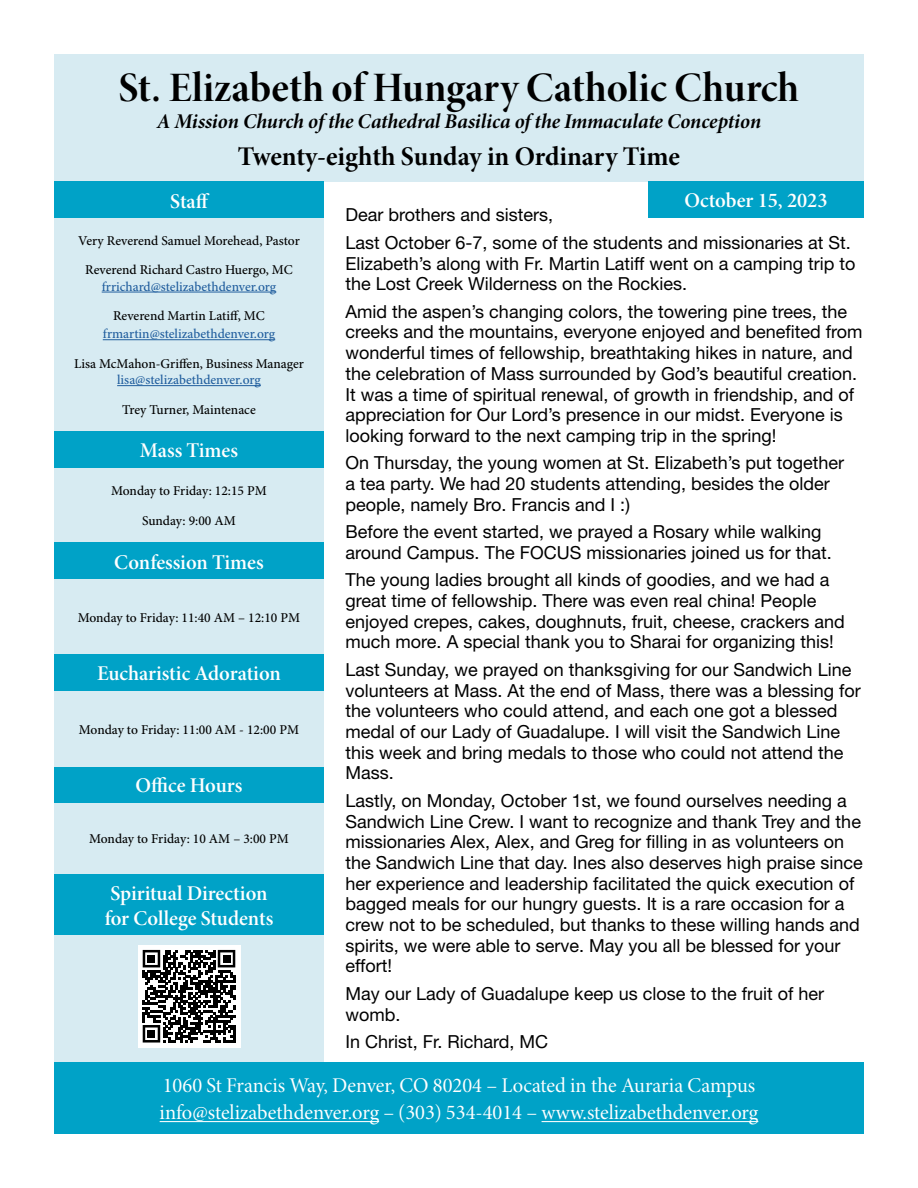
<style>
.page{position:relative;width:918px;height:1188px;background:#fff}
.page>*{position:absolute;margin:0;border:0;box-sizing:border-box;transform-origin:0 0}
.t1{font:42px "Minion Pro Bold Disp";color:#000}
.t2{font:27px "Minion Pro Bold Subh";color:#000}
.t3{font:21px/27px "Minion Pro Subh";color:#fff}
.t4{font:21px/25.2px "Minion Pro Semibold Subh";color:#fff}
.t5{font:21px "Minion Pro Bold It Subh";letter-spacing:-.005em;color:#000}
.t6{font:18px/20.7px "Helvetica Neue LT Std";color:#000}
.t7{font:500 13.5px/29.7px "Minion Pro";color:#000;text-align:center}
.t8{font:500 13.5px "Minion Pro";color:#215e9e}
</style>
<div class="page">
<div style="left:54px;top:218px;width:270px;height:213px;background:#d7ebf2"></div>
<hr style="left:102px;top:292px;width:174px;height:1px;background:#215e9e">
<hr style="left:103px;top:339px;width:172px;height:1px;background:#215e9e">
<hr style="left:117px;top:385px;width:144px;height:1px;background:#215e9e">
<div style="left:54px;top:467px;width:270px;height:76px;background:#d7ebf2"></div>
<div style="left:54px;top:579px;width:270px;height:76px;background:#d7ebf2"></div>
<div style="left:54px;top:803px;width:270px;height:71px;background:#d7ebf2"></div>
<div style="left:54px;top:54px;width:810px;height:128px;background:#d7ebf2"></div>
<div style="left:648px;top:181px;width:216px;height:37px;background:#00a2c7"></div>
<div style="left:54px;top:935px;width:270px;height:128px;background:#d7ebf2"></div>
<div style="left:54px;top:1063px;width:810px;height:71px;background:#00a2c7"></div>
<hr style="left:160px;top:1121px;width:219px;height:1px;background:#fff">
<hr style="left:542px;top:1121px;width:216px;height:1px;background:#fff">
<div style="left:54px;top:431px;width:270px;height:36px;background:#00a2c7"></div>
<div style="left:54px;top:182px;width:270px;height:36px;background:#00a2c7"></div>
<div style="left:54px;top:543px;width:270px;height:36px;background:#00a2c7"></div>
<div style="left:54px;top:767px;width:270px;height:36px;background:#00a2c7"></div>
<div style="left:54px;top:874px;width:270px;height:61px;background:#00a2c7"></div>
<div style="left:54px;top:691px;width:270px;height:76px;background:#d7ebf2"></div>
<div style="left:54px;top:655px;width:270px;height:36px;background:#00a2c7"></div>
<div style="left:138px;top:945px;width:102px;height:103px;background:#fff"></div>
<svg style="left:143px;top:950px;width:92px;height:93px"></svg>
<div style="left:148px;top:955px;width:7px;height:7px;background:#000"></div>
<div style="left:223px;top:955px;width:7px;height:7px;background:#000"></div>
<div style="left:148px;top:1030px;width:7px;height:8px;background:#000"></div>
<h1 class="t1" style="left:119px;top:62px;width:682px">St. Elizabeth of Hungary Catholic Church</h1>
<p class="t5" style="left:157px;top:109px;width:606px">A Mission Church of the Cathedral Basilica of the Immaculate Conception</p>
<h2 class="t2" style="left:238px;top:141px;width:444px">Twenty-eighth Sunday in Ordinary Time</h2>
<p class="t4" style="left:684px;top:189px;width:145px">October 15, 2023</p>
<p class="t4" style="left:170px;top:189px;width:41px">Staff</p>
<p class="t6" style="left:346px;top:201px;width:507px;line-height:27.5px">Dear brothers and sisters,<br>Last October 6-7, some of the students and missionaries at St.</p>
<p class="t6" style="left:346px;top:253px;width:512px">Elizabeth’s along with Fr. Martin Latiff went on a camping trip to the Lost Creek Wilderness on the Rockies.</p>
<p class="t6" style="left:346px;top:301px;width:518px">Amid the aspen’s changing colors, the towering pine trees, the creeks and the mountains, everyone enjoyed and benefited from wonderful times of fellowship, breathtaking hikes in nature, and the celebration of Mass surrounded by God’s beautiful creation.<br>It was a time of spiritual renewal, of growth in friendship, and of appreciation for Our Lord’s presence in our midst. Everyone is looking forward to the next camping trip in the spring!</p>
<p class="t6" style="left:346px;top:452px;width:500px">On Thursday, the young women at St. Elizabeth’s put together a tea party. We had 20 students attending, besides the older people, namely Bro. Francis and I :)</p>
<p class="t6" style="left:346px;top:521px;width:488px">Before the event started, we prayed a Rosary while walking around Campus. The FOCUS missionaries joined us for that.</p>
<p class="t6" style="left:346px;top:569px;width:501px">The young ladies brought all kinds of goodies, and we had a great time of fellowship. There was even real china! People enjoyed crepes, cakes, doughnuts, fruit, cheese, crackers and much more. A special thank you to Sharai for organizing this!</p>
<p class="t6" style="left:346px;top:659px;width:517px">Last Sunday, we prayed on thanksgiving for our Sandwich Line volunteers at Mass. At the end of Mass, there was a blessing for the volunteers who could attend, and each one got a blessed medal of our Lady of Guadalupe. I will visit the Sandwich Line this week and bring medals to those who could not attend the Mass.</p>
<p class="t6" style="left:346px;top:790px;width:519px">Lastly, on Monday, October 1st, we found ourselves needing a Sandwich Line Crew. I want to recognize and thank Trey and the missionaries Alex, Alex, and Greg for filling in as volunteers on the Sandwich Line that day. Ines also deserves high praise since her experience and leadership facilitated the quick execution of bagged meals for our hungry guests. It is a rare occasion for a crew not to be scheduled, but thanks to these willing hands and spirits, we were able to serve. May you all be blessed for your effort!</p>
<p class="t6" style="left:346px;top:983px;width:480px">May our Lady of Guadalupe keep us close to the fruit of her womb.</p>
<p class="t6" style="left:346px;top:1031px;width:204px">In Christ, Fr. Richard, MC</p>
<p class="t7" style="left:78px;top:226px;width:223px">Very Reverend Samuel Morehead, Pastor<br>Reverend Richard Castro Huergo, MC</p>
<p class="t8" style="left:102px;top:278px;width:176px">frrichard@stelizabethdenver.org</p>
<p class="t7" style="left:113px;top:302px;width:153px">Reverend Martin Latiff, MC</p>
<p class="t8" style="left:103px;top:326px;width:174px">frmartin@stelizabethdenver.org</p>
<p class="t7" style="left:74px;top:349px;width:231px">Lisa McMahon-Griffen, Business Manager</p>
<p class="t8" style="left:117px;top:372px;width:145px">lisa@stelizabethdenver.org</p>
<p class="t7" style="left:122px;top:395px;width:135px">Trey Turner, Maintenace</p>
<p class="t4" style="left:140px;top:438px;width:100px">Mass Times</p>
<p class="t7" style="left:111px;top:476px;width:157px">Monday to Friday: 12:15 PM<br>Sunday: 9:00 AM</p>
<p class="t4" style="left:114px;top:550px;width:151px">Confession Times</p>
<p class="t7" style="left:78px;top:603px;width:224px">Monday to Friday: 11:40 AM – 12:10 PM</p>
<p class="t4" style="left:97px;top:662px;width:185px">Eucharistic Adoration</p>
<p class="t7" style="left:79px;top:715px;width:222px">Monday to Friday: 11:00 AM - 12:00 PM</p>
<p class="t4" style="left:136px;top:774px;width:108px">Office Hours</p>
<p class="t7" style="left:89px;top:825px;width:201px">Monday to Friday: 10 AM – 3:00 PM</p>
<p class="t4" style="left:105px;top:881px;width:170px">Spiritual Direction for College Students</p>
<p class="t3" style="left:160px;top:1073px;width:600px">1060 St Francis Way, Denver, CO 80204 – Located in the Auraria Campus info@stelizabethdenver.org – (303) 534-4014 – www.stelizabethdenver.org</p>
</div>
